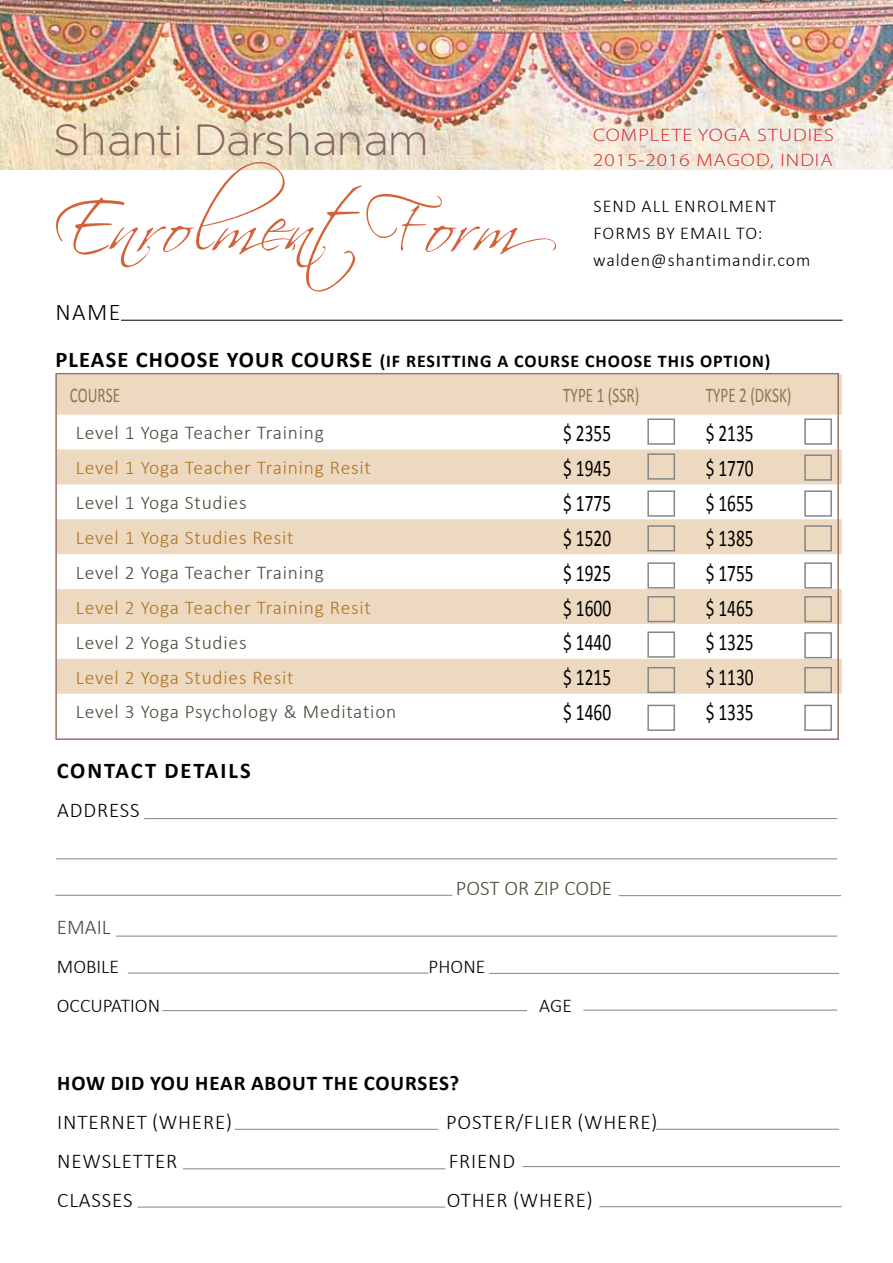
<style>
.page{position:relative;width:893px;height:1263px;background:#fff}
.page>*{position:absolute;margin:0;border:0;box-sizing:border-box;transform-origin:0 0}
.t1{font:73.5px "Scriptina";letter-spacing:-.005em;color:#d46239}
.t2{font:300 43.5px "Regencie";letter-spacing:.06em;color:#87665e}
.t3{font:24px "Calibri";color:#000;scale:.72 1}
.t4{font:300 24px "Calibri";color:#000}
.t5{font:700 22.5px "Calibri";letter-spacing:.05em;color:#000}
.t6{font:700 22.5px "Calibri";letter-spacing:.09em;color:#000}
.t7{font:300 21px "Calibri";letter-spacing:.04em;color:#000}
.t8{font:700 21px "Calibri";letter-spacing:.04em;color:#000}
.t9{font:21px "Calibri";color:#907456;scale:.72 1}
.t10{font:300 21px "Calibri";color:#484c38}
.t11{font:300 19.5px "Calibri";letter-spacing:.04em;color:#484c38}
.t12{font:300 19.5px "Calibri";letter-spacing:.04em;color:#b07524}
.t13{font:300 19.5px "Calibri";color:#000}
.t14{font:300 18px/27px "Calibri";letter-spacing:.05em;color:#000}
.t15{font:300 18px "Myriad Pro";letter-spacing:.05em;color:#d2232a;scale:1.16 1}
.t16{font:700 18px "Calibri";letter-spacing:.05em;color:#000}
.s1{font-size:22.5px}
</style>
<div class="page">
<img style="left:0;top:0;width:893px;height:170px">
<hr style="left:128px;top:973px;width:301px;height:1px;background:#828487">
<hr style="left:121px;top:320px;width:721px;height:1px;background:#000">
<hr style="left:656px;top:1129px;width:183px;height:1px;background:#828487">
<hr style="left:116px;top:936px;width:721px;height:1px;background:#828487">
<hr style="left:144px;top:818px;width:693px;height:1px;background:#828487">
<hr style="left:619px;top:895px;width:222px;height:1px;background:#828487">
<hr style="left:55px;top:895px;width:397px;height:1px;background:#828487">
<hr style="left:56px;top:858px;width:781px;height:1px;background:#828487">
<hr style="left:489px;top:973px;width:350px;height:1px;background:#828487">
<hr style="left:162px;top:1010px;width:365px;height:1px;background:#828487">
<hr style="left:183px;top:1168px;width:262px;height:1px;background:#828487">
<hr style="left:583px;top:1010px;width:254px;height:1px;background:#828487">
<hr style="left:523px;top:1166px;width:317px;height:1px;background:#828487">
<hr style="left:235px;top:1129px;width:203px;height:1px;background:#828487">
<hr style="left:137px;top:1207px;width:308px;height:1px;background:#828487">
<hr style="left:599px;top:1206px;width:243px;height:1px;background:#828487">
<svg style="left:58px;top:374px;width:784px;height:320px;fill:#edd8c0"></svg>
<div style="left:55px;top:373px;width:784px;height:367px;border:2px solid #9d7166"></div>
<div style="left:647px;top:418px;width:28px;height:27px;border:2px solid #848688"></div>
<div style="left:804px;top:418px;width:28px;height:27px;border:2px solid #848688"></div>
<div style="left:647px;top:453px;width:28px;height:27px;border:2px solid #848688"></div>
<div style="left:804px;top:454px;width:28px;height:27px;border:2px solid #848688"></div>
<div style="left:647px;top:490px;width:28px;height:27px;border:2px solid #848688"></div>
<div style="left:804px;top:490px;width:28px;height:27px;border:2px solid #848688"></div>
<div style="left:647px;top:525px;width:28px;height:26px;border:2px solid #848688"></div>
<div style="left:804px;top:525px;width:28px;height:26px;border:2px solid #848688"></div>
<div style="left:647px;top:562px;width:28px;height:27px;border:2px solid #848688"></div>
<div style="left:804px;top:562px;width:28px;height:27px;border:2px solid #848688"></div>
<div style="left:647px;top:596px;width:28px;height:26px;border:2px solid #848688"></div>
<div style="left:804px;top:596px;width:28px;height:26px;border:2px solid #848688"></div>
<div style="left:647px;top:631px;width:28px;height:27px;border:2px solid #848688"></div>
<div style="left:804px;top:632px;width:28px;height:26px;border:2px solid #848688"></div>
<div style="left:647px;top:667px;width:28px;height:26px;border:2px solid #848688"></div>
<div style="left:804px;top:667px;width:28px;height:26px;border:2px solid #848688"></div>
<div style="left:647px;top:705px;width:28px;height:26px;border:2px solid #848688"></div>
<div style="left:804px;top:705px;width:28px;height:26px;border:2px solid #848688"></div>
<h2 class="t2" style="left:54px;top:111px;width:375px">Shanti Darshanam</h2>
<h1 class="t1" style="left:54px;top:182px;width:504px">EnrolmentForm</h1>
<p class="t15" style="left:593px;top:124px;width:209px">COMPLETE YOGA STUDIES</p>
<p class="t15" style="left:593px;top:149px;width:208px">2015-2016 MAGOD, INDIA</p>
<p class="t14" style="left:593px;top:192px;width:58px">Send all</p>
<p class="t14" style="left:674px;top:192px;width:35px">Enrolme</p>
<p class="t14" style="left:755px;top:192px;width:20px">nt</p>
<p class="t14" style="left:593px;top:219px;width:22px">Forms</p>
<p class="t14" style="left:593px;top:219px;width:219px;text-indent:63px">BY EMAIL to: walden@shantimandir.com</p>
<p class="t4" style="left:55px;top:297px;width:67px">NAME</p>
<p class="t5" style="left:55px;top:343px;width:124px">PLEASE CHOOS</p>
<p class="t5" style="left:209px;top:343px;width:34px">E YOUR</p>
<p class="t5" style="left:291px;top:343px;width:28px">COURS</p>
<p class="t16" style="left:361px;top:348px;width:75px"><span class="s1">E</span> (IF RESITTIN</p>
<p class="t16" style="left:480px;top:348px;width:57px">G A COURS</p>
<p class="t16" style="left:570px;top:348px;width:50px">E CHOOS</p>
<p class="t16" style="left:643px;top:348px;width:92px">E THIS OPTION</p>
<p class="t16" style="left:765px;top:348px;width:7px">)</p>
<p class="t9" style="left:70px;top:381px;width:71px">COURSE</p>
<p class="t9" style="left:563px;top:381px;width:107px">TYPE 1 (SSR)</p>
<p class="t9" style="left:706px;top:381px;width:121px">TYPE 2 (DKSK)</p>
<p class="t11" style="left:76px;top:421px;width:250px">Level 1 Yoga Teacher Training</p>
<p class="t3" style="left:563px;top:416px;width:68px">$ 2355</p>
<p class="t3" style="left:706px;top:416px;width:68px">$ 2135</p>
<p class="t12" style="left:76px;top:456px;width:297px">Level 1 Yoga Teacher Training Resit</p>
<p class="t3" style="left:563px;top:451px;width:68px">$ 1945</p>
<p class="t3" style="left:706px;top:451px;width:68px">$ 1770</p>
<p class="t11" style="left:76px;top:491px;width:172px">Level 1 Yoga Studies</p>
<p class="t3" style="left:563px;top:486px;width:68px">$ 1775</p>
<p class="t3" style="left:706px;top:486px;width:68px">$ 1655</p>
<p class="t12" style="left:76px;top:525px;width:219px">Level 1 Yoga Studies Resit</p>
<p class="t3" style="left:563px;top:521px;width:68px">$ 1520</p>
<p class="t3" style="left:706px;top:521px;width:68px">$ 1385</p>
<p class="t11" style="left:76px;top:560px;width:250px">Level 2 Yoga Teacher Training</p>
<p class="t3" style="left:563px;top:556px;width:68px">$ 1925</p>
<p class="t3" style="left:706px;top:556px;width:68px">$ 1755</p>
<p class="t12" style="left:76px;top:595px;width:297px">Level 2 Yoga Teacher Training Resit</p>
<p class="t3" style="left:563px;top:591px;width:68px">$ 1600</p>
<p class="t3" style="left:706px;top:591px;width:68px">$ 1465</p>
<p class="t11" style="left:76px;top:630px;width:172px">Level 2 Yoga Studies</p>
<p class="t3" style="left:563px;top:626px;width:68px">$ 1440</p>
<p class="t3" style="left:706px;top:626px;width:68px">$ 1325</p>
<p class="t12" style="left:76px;top:665px;width:219px">Level 2 Yoga Studies Resit</p>
<p class="t3" style="left:563px;top:661px;width:68px">$ 1215</p>
<p class="t3" style="left:706px;top:661px;width:68px">$ 1130</p>
<p class="t11" style="left:76px;top:700px;width:322px">Level 3 Yoga Psychology &amp; Meditation</p>
<p class="t3" style="left:563px;top:695px;width:68px">$ 1460</p>
<p class="t3" style="left:706px;top:695px;width:68px">$ 1335</p>
<p class="t6" style="left:57px;top:754px;width:195px">CONTACT DETAILS</p>
<p class="t7" style="left:57px;top:797px;width:25px">Address</p>
<p class="t10" style="left:456px;top:875px;width:158px">POST OR ZIP CODE</p>
<p class="t10" style="left:57px;top:914px;width:55px">EMAIL</p>
<p class="t13" style="left:57px;top:954px;width:64px">MOBILE</p>
<p class="t13" style="left:429px;top:954px;width:58px">PHON E</p>
<p class="t13" style="left:57px;top:993px;width:101px">OCCU PATION</p>
<p class="t13" style="left:539px;top:993px;width:34px">AGE</p>
<p class="t8" style="left:57px;top:1068px;width:403px">HOW DID YOU HEAR ABOUT THE COURSES?</p>
<p class="t7" style="left:57px;top:1109px;width:176px">INTERNET (WHERE)</p>
<p class="t7" style="left:446px;top:1109px;width:213px">POSTER/FLIER (WHERE)</p>
<p class="t7" style="left:57px;top:1148px;width:122px">N EWSLETTER</p>
<p class="t7" style="left:449px;top:1148px;width:68px">FRIEN D</p>
<p class="t7" style="left:57px;top:1187px;width:77px">CLASSES</p>
<p class="t7" style="left:447px;top:1187px;width:147px">OTHER (WHERE)</p>
</div>
